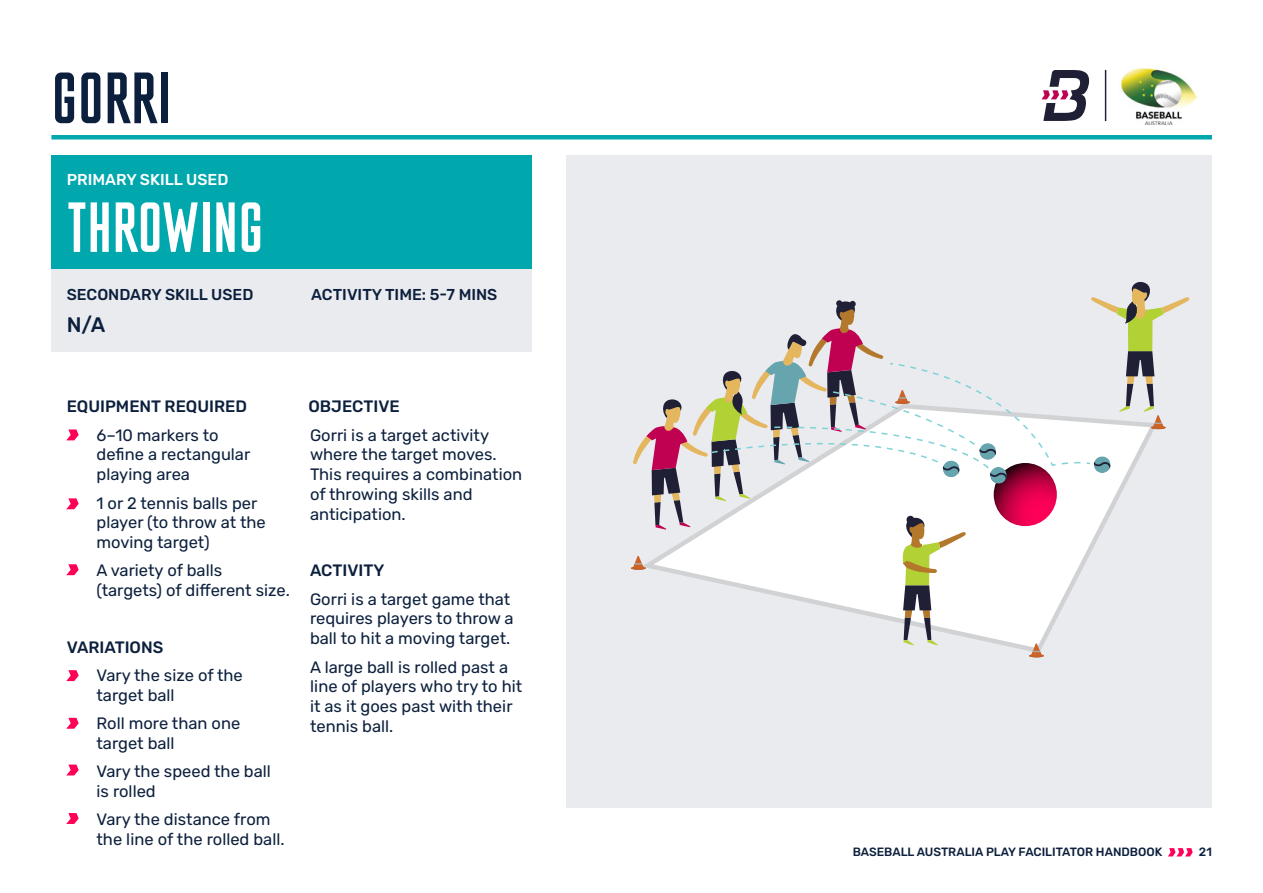
<style>
.page{position:relative;width:1263px;height:893px;background:#fff}
.page>*{position:absolute;margin:0;border:0;box-sizing:border-box;transform-origin:0 0}
.t1{font:69.15px "M Fred";color:#0c203d}
.t2{font:67.5px "M Fred";color:#fff}
.t3{font:500 21px "Rubik";color:#0c203d}
.t4{font:16.5px/19.8px "Rubik";color:#0c203d}
.t5{font:500 16.5px "Rubik";color:#0c203d}
.t6{font:500 15.75px "Rubik";color:#0c203d}
.t7{font:500 15.75px "Rubik";color:#fff}
.t8{font:500 12px "Rubik";color:#0c203d}
</style>
<div class="page">
<hr style="left:1105px;top:70px;width:1px;height:51px;background:#1f2036">
<svg style="left:1041px;top:70px;width:48px;height:51px"></svg>
<img style="left:1121px;top:68px;width:76px;height:56px">
<svg style="left:1168px;top:848px;width:25px;height:8px"></svg>
<div style="left:566px;top:156px;width:646px;height:652px;background:#eaebef"></div>
<div style="left:52px;top:244px;width:480px;height:108px;background:#eaebef"></div>
<div style="left:51px;top:135px;width:1161px;height:5px;background:#00a8ad"></div>
<div style="left:52px;top:156px;width:480px;height:113px;background:#00a8ad"></div>
<svg style="left:66px;top:718px;width:13px;height:11px"></svg>
<svg style="left:66px;top:765px;width:13px;height:10px"></svg>
<svg style="left:66px;top:813px;width:13px;height:11px"></svg>
<svg style="left:66px;top:670px;width:13px;height:11px"></svg>
<svg style="left:66px;top:564px;width:13px;height:11px"></svg>
<svg style="left:66px;top:498px;width:13px;height:11px"></svg>
<svg style="left:66px;top:429px;width:13px;height:11px"></svg>
<hr style="left:1029px;top:654px;width:15px;height:3px;background:#cc6427;border-radius:50%">
<svg style="left:633px;top:281px;width:556px;height:375px"></svg>
<h1 class="t1" style="left:51px;top:64px;width:121px">GORRI</h1>
<p class="t7" style="left:67px;top:171px;width:163px">PRIMARY SKILL USED</p>
<h2 class="t2" style="left:67px;top:194px;width:199px">THROWING</h2>
<p class="t6" style="left:67px;top:286px;width:188px">SECONDARY SKILL USED</p>
<p class="t6" style="left:311px;top:286px;width:188px">ACTIVITY TIME: 5-7 MINS</p>
<p class="t3" style="left:67px;top:313px;width:40px">N/A</p>
<p class="t5" style="left:67px;top:397px;width:182px">EQUIPMENT REQUIRED</p>
<p class="t4" style="left:97px;top:425px;width:155px">6–10 markers to define a rectangular playing area</p>
<p class="t4" style="left:97px;top:493px;width:171px">1 or 2 tennis balls per player (to throw at the moving target)</p>
<p class="t4" style="left:97px;top:561px;width:195px">A variety of balls (targets) of different size.</p>
<p class="t5" style="left:67px;top:638px;width:98px">VARIATIONS</p>
<p class="t4" style="left:97px;top:666px;width:148px">Vary the size of the target ball</p>
<p class="t4" style="left:97px;top:714px;width:145px">Roll more than one target ball</p>
<p class="t4" style="left:97px;top:762px;width:176px">Vary the speed the ball is rolled</p>
<p class="t4" style="left:97px;top:810px;width:190px">Vary the distance from the line of the rolled ball.</p>
<p class="t5" style="left:308px;top:397px;width:93px">OBJECTIVE</p>
<p class="t4" style="left:310px;top:425px;width:214px">Gorri is a target activity where the target moves.<br>This requires a combination of throwing skills and anticipation.</p>
<p class="t5" style="left:310px;top:561px;width:76px">ACTIVITY</p>
<p class="t4" style="left:310px;top:589px;width:205px">Gorri is a target game that requires players to throw a ball to hit a moving target.</p>
<p class="t4" style="left:310px;top:657px;width:214px">A large ball is rolled past a line of players who try to hit it as it goes past with their tennis ball.</p>
<p class="t8" style="left:853px;top:845px;width:311px">BASEBALL AUSTRALIA PLAY FACILITATOR HANDBOOK</p>
<p class="t8" style="left:1199px;top:845px;width:14px">21</p>
</div>
